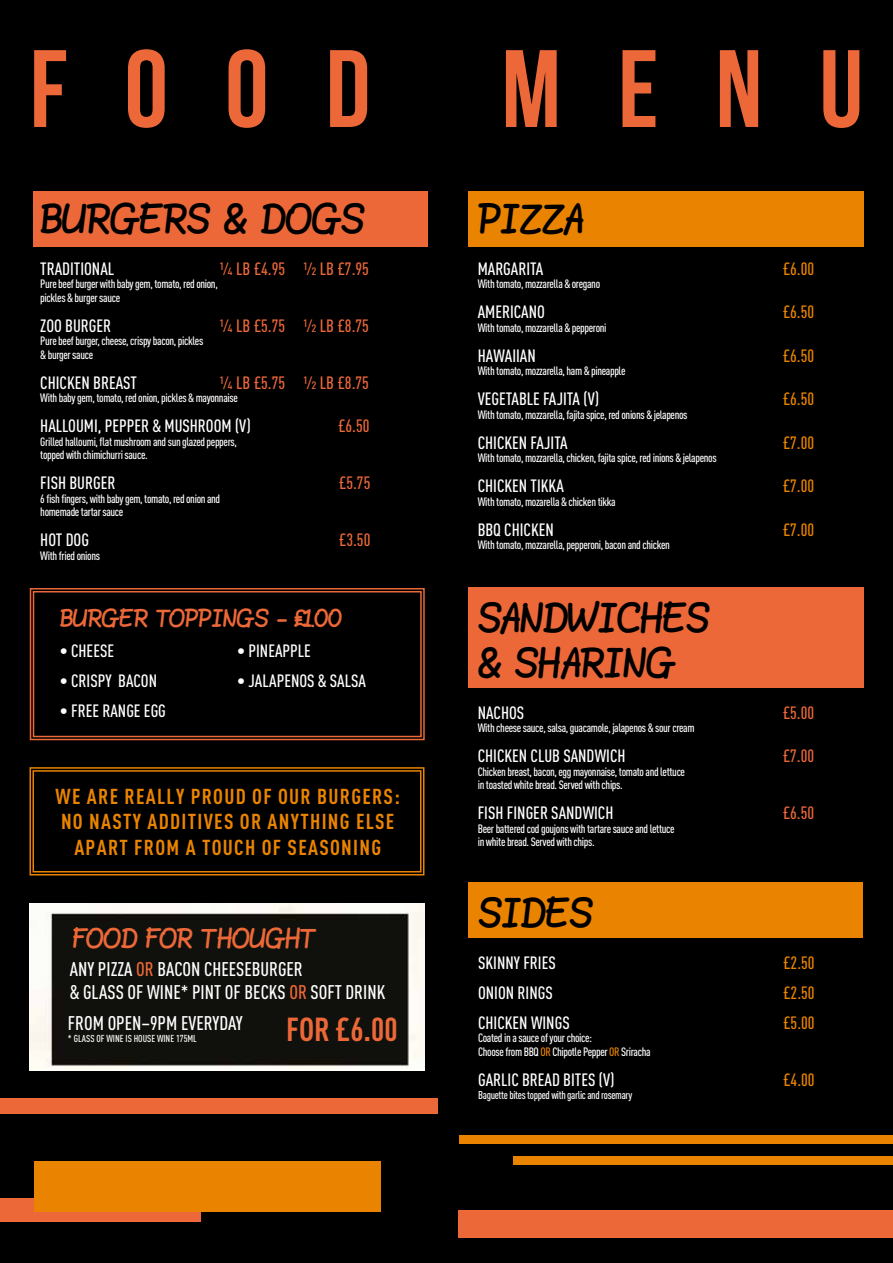
<style>
.page{position:relative;width:893px;height:1263px;background:#000}
.page>*{position:absolute;margin:0;border:0;box-sizing:border-box;transform-origin:0 0}
.t1{font:700 109.8px "Bebas Neue";letter-spacing:.52em;color:#ec6839}
.t2{font:700 32.85px "DIN Cond";color:#ec6839}
.t3{font:30px/45px "Blokletters Viltstift";letter-spacing:-.04em;color:#000}
.t4{font:700 21.3px/25.7px "DIN Cond";letter-spacing:.06em;color:#ea8400;text-align:center}
.t5{font:19.95px "Blokletters Viltstift";letter-spacing:-.04em;color:#ec6839}
.t6{font:500 19.5px/22.8px "DIN Cond";color:#fff}
.t7{font:18px "Blokletters Viltstift";letter-spacing:-.04em;color:#ec6839}
.t8{font:500 17.55px "DIN Cond";color:#fff}
.t9{font:500 17.55px "DIN Cond";color:#ec6839}
.t10{font:500 17.55px "DIN Cond";color:#ea8400}
.t11{font:500 12px/13.5px "DIN Cond";letter-spacing:-.03em;color:#fff}
.t12{font:500 11.25px "DIN Cond";letter-spacing:-.03em;color:#fff}
.t13{font:500 10.05px "DIN Cond";color:#fff}
.s1{color:#ec6839}
.s2{color:#ea8400}
</style>
<div class="page">
<div style="left:33px;top:191px;width:395px;height:55px;background:#ec6839"></div>
<div style="left:468px;top:191px;width:396px;height:55px;background:#ea8400"></div>
<div style="left:468px;top:588px;width:396px;height:100px;background:#ec6839"></div>
<div style="left:460px;top:1135px;width:433px;height:9px;background:#ea8400"></div>
<div style="left:0;top:1098px;width:437px;height:16px;background:#ec6839"></div>
<svg style="left:29px;top:587px;width:396px;height:154px;background:#0b0402"></svg>
<div style="left:33px;top:591px;width:389px;height:146px;border:1px solid #ec6839"></div>
<div style="left:29px;top:766px;width:396px;height:110px;background:#000"></div>
<div style="left:33px;top:770px;width:388px;height:102px;border:1px solid #ea8400"></div>
<div style="left:19px;top:893px;width:416px;height:188px;background:#000"></div>
<img style="left:30px;top:903px;width:394px;height:167px">
<div style="left:468px;top:882px;width:395px;height:55px;background:#ea8400"></div>
<div style="left:458px;top:1210px;width:435px;height:28px;background:#ec6839"></div>
<div style="left:514px;top:1156px;width:379px;height:9px;background:#ea8400"></div>
<div style="left:0;top:1198px;width:200px;height:23px;background:#ec6839"></div>
<div style="left:34px;top:1161px;width:346px;height:50px;background:#ea8400"></div>
<h1 class="t1" style="left:30px;top:29px;width:835px">FOOD MENU</h1>
<h3 class="t3" style="left:40px;top:197px;width:327px">BURGERS &amp; DOGS</h3>
<h3 class="t8" style="left:40px;top:258px;width:75px">TRADITIONAL</h3>
<h3 class="t9" style="left:219px;top:258px;width:151px">¼ LB £4.95 ½ LB £7.95</h3>
<p class="t11" style="left:40px;top:277px;width:179px">Pure beef burger with baby gem, tomato, red onion, pickles &amp; burger sauce</p>
<h3 class="t8" style="left:40px;top:315px;width:72px">ZOO BURGER</h3>
<h3 class="t9" style="left:219px;top:315px;width:151px">¼ LB £5.75 ½ LB £8.75</h3>
<p class="t11" style="left:40px;top:334px;width:165px">Pure beef burger, cheese, crispy bacon, pickles &amp; burger sauce</p>
<h3 class="t8" style="left:40px;top:372px;width:98px">CHICKEN BREAST</h3>
<h3 class="t9" style="left:219px;top:372px;width:151px">¼ LB £5.75 ½ LB £8.75</h3>
<p class="t11" style="left:40px;top:391px;width:199px">With baby gem, tomato, red onion, pickles &amp; mayonnaise</p>
<h3 class="t8" style="left:40px;top:415px;width:212px">HALLOUMI, PEPPER &amp; MUSHROOM (V)</h3>
<h3 class="t9" style="left:338px;top:415px;width:33px">£6.50</h3>
<p class="t11" style="left:40px;top:434px;width:198px">Grilled halloumi, flat mushroom and sun glazed peppers, topped with chimichurri sauce.</p>
<h3 class="t8" style="left:40px;top:472px;width:77px">FISH BURGER</h3>
<h3 class="t9" style="left:339px;top:472px;width:33px">£5.75</h3>
<p class="t11" style="left:40px;top:491px;width:181px">6 fish fingers, with baby gem, tomato, red onion and homemade tartar sauce</p>
<h3 class="t8" style="left:40px;top:529px;width:50px">HOT DOG</h3>
<h3 class="t9" style="left:339px;top:529px;width:33px">£3.50</h3>
<p class="t11" style="left:40px;top:548px;width:61px">With fried onions</p>
<h3 class="t7" style="left:60px;top:604px;width:284px">BURGER TOPPINGS - £1.00</h3>
<h3 class="t8" style="left:60px;top:641px;width:56px">• CHEESE</h3>
<h3 class="t8" style="left:60px;top:671px;width:99px">• CRISPY BACON</h3>
<h3 class="t8" style="left:60px;top:701px;width:108px">• FREE RANGE EGG</h3>
<h3 class="t8" style="left:237px;top:641px;width:75px">• PINEAPPLE</h3>
<h3 class="t8" style="left:237px;top:671px;width:130px">• JALAPENOS &amp; SALSA</h3>
<h3 class="t4" style="left:56px;top:782px;width:346px">WE ARE REALLY PROUD OF OUR BURGERS:<br>NO NASTY ADDITIVES OR ANYTHING ELSE<br>APART FROM A TOUCH OF SEASONING</h3>
<h3 class="t5" style="left:73px;top:922px;width:246px">FOOD FOR THOUGHT</h3>
<h3 class="t6" style="left:70px;top:957px;width:317px">ANY PIZZA <span class="s1">OR</span> BACON CHEESEBURGER<br>&amp; GLASS OF WINE* PINT OF BECKS <span class="s1">OR</span> SOFT DRINK</h3>
<h3 class="t6" style="left:68px;top:1011px;width:176px">FROM OPEN–9PM EVERYDAY</h3>
<p class="t13" style="left:68px;top:1032px;width:130px">* GLASS OF WINE IS HOUSE WINE 175ML</p>
<h2 class="t2" style="left:286px;top:1009px;width:113px">FOR £6.00</h2>
<h3 class="t3" style="left:478px;top:197px;width:108px">PIZZA</h3>
<h3 class="t8" style="left:478px;top:258px;width:67px">MARGARITA</h3>
<h3 class="t10" style="left:783px;top:258px;width:33px">£6.00</h3>
<p class="t11" style="left:478px;top:277px;width:124px">With tomato, mozzarella &amp; oregano</p>
<h3 class="t8" style="left:478px;top:301px;width:69px">AMERICANO</h3>
<h3 class="t10" style="left:783px;top:301px;width:33px">£6.50</h3>
<p class="t11" style="left:478px;top:320px;width:130px">With tomato, mozzarella &amp; pepperoni</p>
<h3 class="t8" style="left:478px;top:345px;width:60px">HAWAIIAN</h3>
<h3 class="t10" style="left:783px;top:345px;width:33px">£6.50</h3>
<p class="t11" style="left:478px;top:364px;width:149px">With tomato, mozzarella, ham &amp; pineapple</p>
<h3 class="t8" style="left:478px;top:388px;width:123px">VEGETABLE FAJITA (V)</h3>
<h3 class="t10" style="left:783px;top:388px;width:33px">£6.50</h3>
<p class="t11" style="left:478px;top:407px;width:211px">With tomato, mozzarella, fajita spice, red onions &amp; jelapenos</p>
<h3 class="t8" style="left:478px;top:432px;width:91px">CHICKEN FAJITA</h3>
<h3 class="t10" style="left:783px;top:432px;width:33px">£7.00</h3>
<p class="t11" style="left:478px;top:451px;width:240px">With tomato, mozzarella, chicken, fajita spice, red inions &amp; jelapenos</p>
<h3 class="t8" style="left:478px;top:475px;width:88px">CHICKEN TIKKA</h3>
<h3 class="t10" style="left:783px;top:475px;width:33px">£7.00</h3>
<p class="t11" style="left:478px;top:494px;width:139px">With tomato, mozarella &amp; chicken tikka</p>
<h3 class="t8" style="left:478px;top:519px;width:78px">BBQ CHICKEN</h3>
<h3 class="t10" style="left:783px;top:519px;width:33px">£7.00</h3>
<p class="t11" style="left:478px;top:538px;width:194px">With tomato, mozzarella, pepperoni, bacon and chicken</p>
<h3 class="t3" style="left:478px;top:596px;width:234px">SANDWICHES &amp; SHARING</h3>
<h3 class="t8" style="left:478px;top:702px;width:48px">NACHOS</h3>
<h3 class="t9" style="left:783px;top:702px;width:33px">£5.00</h3>
<p class="t11" style="left:478px;top:721px;width:218px">With cheese sauce, salsa, guacamole, jalapenos &amp; sour cream</p>
<h3 class="t8" style="left:478px;top:745px;width:149px">CHICKEN CLUB SANDWICH</h3>
<h3 class="t9" style="left:783px;top:745px;width:33px">£7.00</h3>
<p class="t11" style="left:478px;top:764px;width:209px">Chicken breast, bacon, egg mayonnaise, tomato and lettuce in toasted white bread. Served with chips.</p>
<h3 class="t8" style="left:478px;top:802px;width:137px">FISH FINGER SANDWICH</h3>
<h3 class="t9" style="left:783px;top:802px;width:33px">£6.50</h3>
<p class="t11" style="left:478px;top:821px;width:198px">Beer battered cod goujons with tartare sauce and lettuce in white bread. Served with chips.</p>
<h3 class="t3" style="left:478px;top:891px;width:117px">SIDES</h3>
<h3 class="t8" style="left:478px;top:952px;width:79px">SKINNY FRIES</h3>
<h3 class="t10" style="left:783px;top:952px;width:33px">£2.50</h3>
<h3 class="t8" style="left:478px;top:982px;width:76px">ONION RINGS</h3>
<h3 class="t10" style="left:783px;top:982px;width:33px">£2.50</h3>
<h3 class="t8" style="left:478px;top:1012px;width:93px">CHICKEN WINGS</h3>
<h3 class="t10" style="left:783px;top:1012px;width:33px">£5.00</h3>
<p class="t11" style="left:478px;top:1031px;width:174px">Coated in a sauce of your choice:<br>Choose from BBQ <span class="s2">OR</span> Chipotle Pepper <span class="s2">OR</span> Sriracha</p>
<h3 class="t8" style="left:478px;top:1069px;width:138px">GARLIC BREAD BITES (V)</h3>
<h3 class="t10" style="left:783px;top:1069px;width:33px">£4.00</h3>
<p class="t12" style="left:478px;top:1088px;width:156px">Baguette bites topped with garlic and rosemary</p>
</div>
